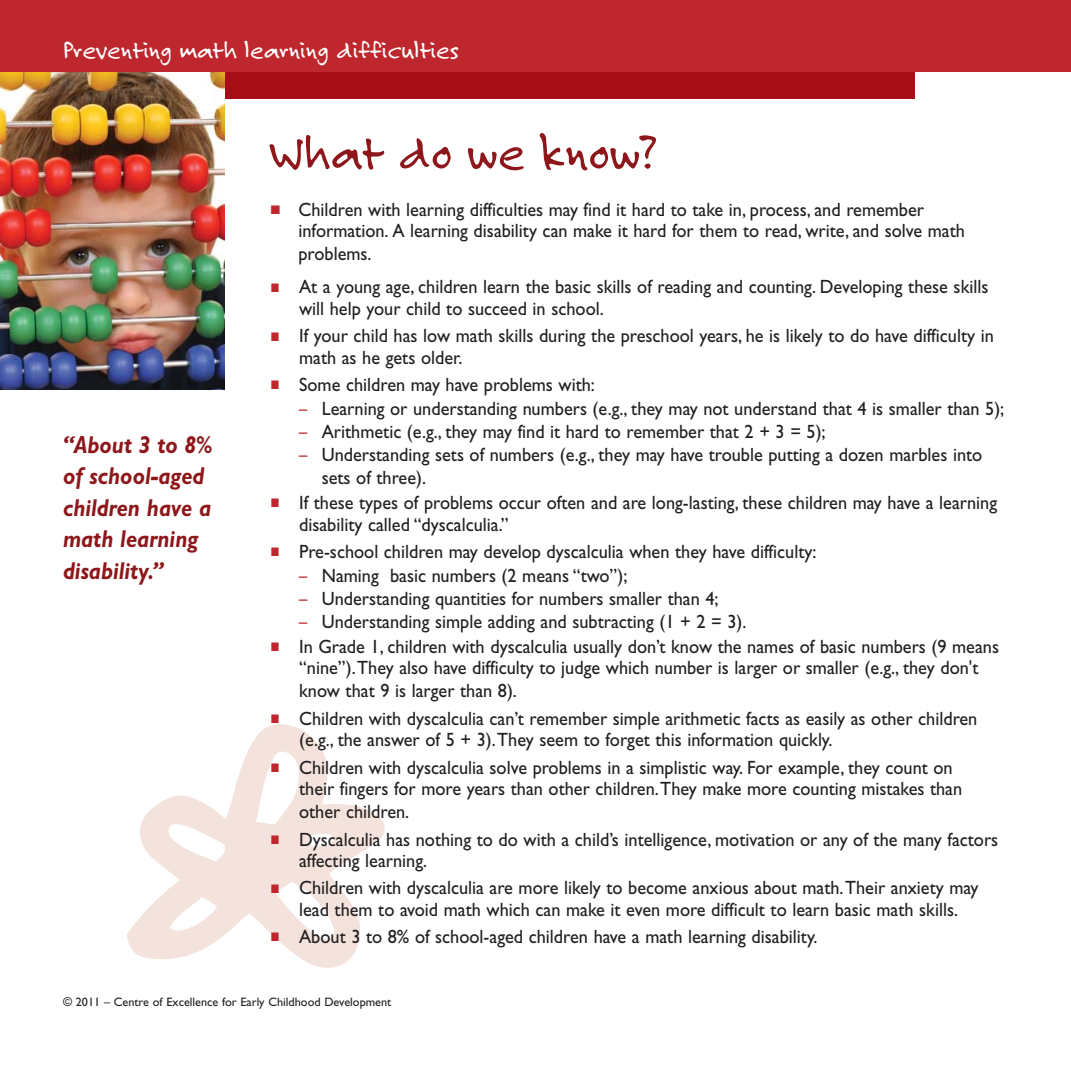
<style>
.page{position:relative;width:1071px;height:1071px;background:#fff}
.page>*{position:absolute;margin:0;border:0;box-sizing:border-box;transform-origin:0 0}
.t1{font:52.5px "Felt Tip Roman";color:#8d171a}
.t2{font:26.25px "Felt Tip Roman";color:#fff}
.t3{font:italic 700 24.5px/31.5px "Gill Sans";color:#8d171a;scale:.9 1}
.t4{font:19.25px/22.2px "Gill Sans";color:#231f20;scale:.95 1}
.t5{font:12.25px "Gill Sans";color:#231f20}
.s1{color:#bd272d}
.s2{font-style:italic}
</style>
<div class="page">
<svg style="left:127px;top:724px;width:258px;height:244px"></svg>
<div style="left:0;top:46px;width:915px;height:53px;background:#a70d16"></div>
<div style="left:0;top:0;width:1071px;height:72px;background:#bd272d"></div>
<img style="left:0;top:72px;width:224px;height:318px">
<h2 class="t2" style="left:63px;top:34px;width:397px">Preventing math learning difficulties</h2>
<p class="t3" style="left:63px;top:431px;width:167px">“About 3 to 8% of school-aged children have a math learning disability.”</p>
<h1 class="t1" style="left:270px;top:121px;width:388px">What do we know?</h1>
<p class="t4" style="left:299px;top:200px;width:703px;text-indent:-28px"><span class="s1">■</span> Children with learning difficulties may find it hard to take in, process, and remember information. A learning disability can make it hard for them to read, write, and solve math problems.</p>
<p class="t4" style="left:299px;top:278px;width:727px;line-height:21.3px;text-indent:-28px"><span class="s1">■</span> At a young age, children learn the basic skills of reading and counting. Developing these skills will help your child to succeed in school.</p>
<p class="t4" style="left:299px;top:327px;width:733px;line-height:21.3px;text-indent:-28px"><span class="s1">■</span> If your child has low math skills during the preschool years, he is likely to do have difficulty in math as he gets older.</p>
<p class="t4" style="left:271px;top:376px;width:342px"><span class="s1">■</span> Some children may have problems with:</p>
<p class="t4" style="left:299px;top:400px;width:744px"><span class="s1">–</span> Learning or understanding numbers (e.g., they may not understand that 4 is smaller than 5);</p>
<p class="t4" style="left:299px;top:423px;width:556px"><span class="s1">–</span> Arithmetic (e.g., they may find it hard to remember that 2 + 3 = 5);</p>
<p class="t4" style="left:322px;top:445px;width:697px;line-height:23.1px;text-indent:-23px"><span class="s1">–</span> Understanding sets of numbers (e.g., they may have trouble putting a dozen marbles into sets of three).</p>
<p class="t4" style="left:299px;top:494px;width:736px;line-height:21.3px;text-indent:-28px"><span class="s1">■</span> If these types of problems occur often and are long-lasting, these children may have a learning disability called “dyscalculia.”</p>
<p class="t4" style="left:271px;top:543px;width:575px"><span class="s1">■</span> Pre-school children may develop dyscalculia when they have difficulty:</p>
<p class="t4" style="left:299px;top:566px;width:347px"><span class="s1">–</span> Naming basic numbers (2 means “two”);</p>
<p class="t4" style="left:299px;top:590px;width:443px"><span class="s1">–</span> Understanding quantities for numbers smaller than 4;</p>
<p class="t4" style="left:299px;top:613px;width:472px"><span class="s1">–</span> Understanding simple adding and subtracting (1 + 2 = 3).</p>
<p class="t4" style="left:299px;top:638px;width:738px;text-indent:-28px"><span class="s1">■</span> In Grade 1, children with dyscalculia usually don’t know the names of basic numbers (9 means “nine”). They also have difficulty to judge which number is larger or smaller (e.g., they don't know that 9 is larger than 8).</p>
<p class="t4" style="left:299px;top:710px;width:716px;line-height:21.3px;text-indent:-28px"><span class="s1">■</span> Children with dyscalculia can’t remember simple arithmetic facts as easily as other children (e.g., the answer of 5 + 3). They seem to forget this information quickly.</p>
<p class="t4" style="left:299px;top:758px;width:700px;text-indent:-28px"><span class="s1">■</span> Children with dyscalculia solve problems in a simplistic way. For example, they count on their fingers for more years than other children. They make more counting mistakes than other children.</p>
<p class="t4" style="left:299px;top:831px;width:737px;line-height:21.3px;text-indent:-28px"><span class="s1">■</span> Dyscalculia has nothing to do with a child’s intelligence, motivation or any of the many factors affecting learning.</p>
<p class="t4" style="left:271px;top:879px;width:746px;line-height:21.3px;text-align:center"><span class="s1">■</span> Children with dyscalculia are more likely to become anxious about math. Their anxiety may lead them to avoid math which can make it even more difficult to learn basic math skills.</p>
<p class="t4" style="left:271px;top:928px;width:577px"><span class="s1">■</span> About 3 to 8% of school-aged children have a math learning disability.</p>
<p class="t5" style="left:63px;top:998px;width:330px"><span class="s2">©</span> 2011 – Centre of Excellence for Early Childhood Development</p>
</div>
